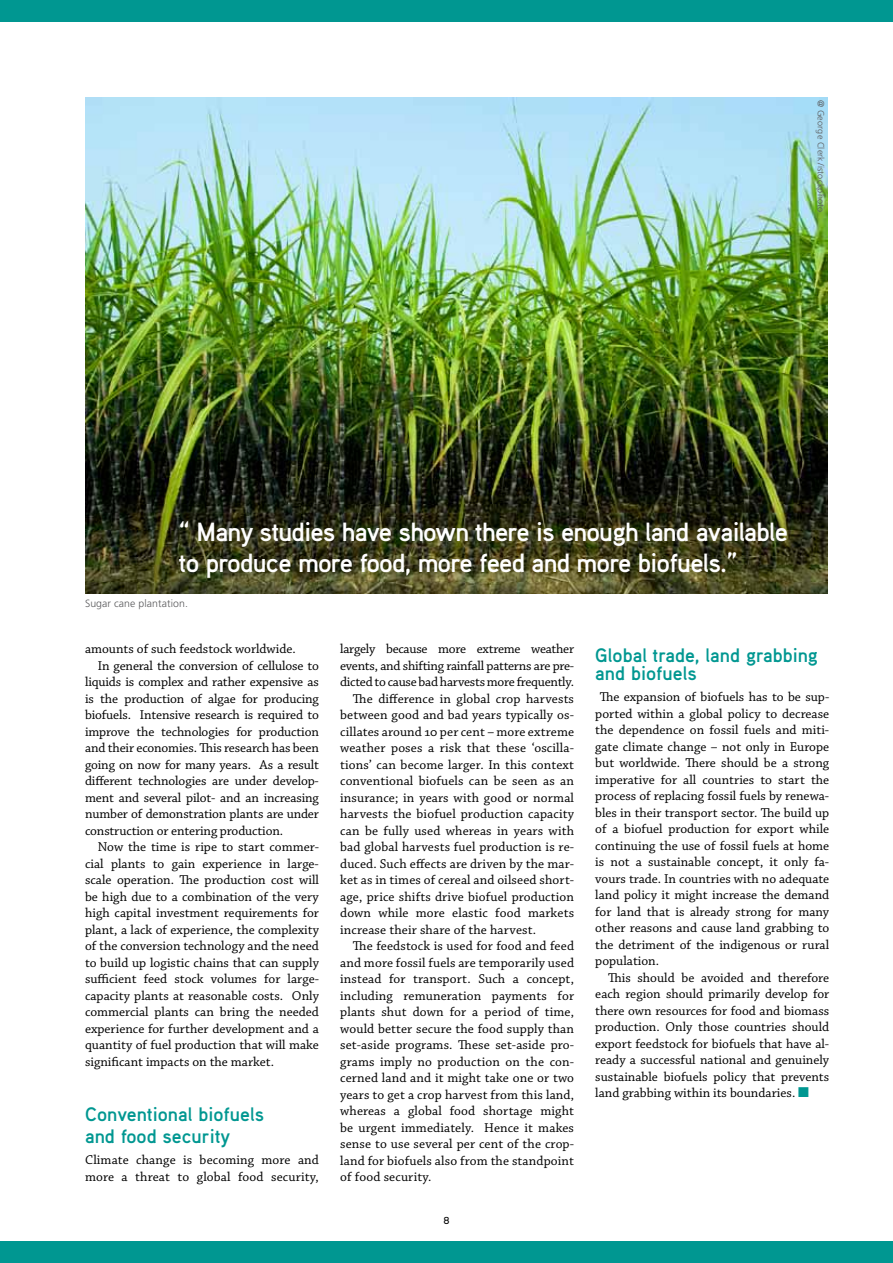
<style>
.page{position:relative;width:893px;height:1263px;background:#fff}
.page>*{position:absolute;margin:0;border:0;box-sizing:border-box;transform-origin:0 0}
.t1{font:700 26.25px/31.2px "Aaux Pro";letter-spacing:-.03em;color:#fff}
.t2{font:700 19.5px/22.2px "Aaux Pro";color:#009791}
.t3{font:13.5px/16.5px "Chaparral Pro";color:#000;text-align:justify}
.t4{font:13.5px "Chaparral Pro";letter-spacing:-.02em;color:#000}
.t5{font:300 10.5px "Frutiger LT Std";letter-spacing:.01em;color:#58585a}
.t6{font:10.5px "Akzidenz Grotesk Std";color:#000}
.t7{font:300 9px "Frutiger LT Std";letter-spacing:.02em;color:#58585a}
.s1{color:#009791}
</style>
<div class="page">
<img style="left:85px;top:98px;width:743px;height:496px">
<div style="left:0;top:1242px;width:893px;height:21px;background:#009791"></div>
<div style="left:0;top:0;width:893px;height:21px;background:#009791"></div>
<p class="t7" style="left:826px;top:100px;width:114px;rotate:90deg">@ George Clerk/istockphoto</p>
<h1 class="t1" style="left:179px;top:515px;width:611px">“ Many studies have shown there is enough land available to produce more food, more feed and more biofuels.”</h1>
<p class="t5" style="left:85px;top:597px;width:104px">Sugar cane plantation.</p>
<p class="t3" style="left:85px;top:641px;width:212px">amounts of such feedstock worldwide.</p>
<p class="t3" style="left:98px;top:658px;width:223px">In general the conversion of cellulose to</p>
<p class="t3" style="left:85px;top:674px;width:235px">liquids is complex and rather expensive as</p>
<p class="t3" style="left:85px;top:691px;width:235px">is the production of algae for producing</p>
<p class="t3" style="left:85px;top:707px;width:235px">biofuels. Intensive research is required to</p>
<p class="t3" style="left:85px;top:724px;width:235px">improve the technologies for production</p>
<p class="t3" style="left:85px;top:740px;width:235px">and their economies. This research has been</p>
<p class="t3" style="left:85px;top:757px;width:235px">going on now for many years. As a result</p>
<p class="t3" style="left:85px;top:773px;width:235px">different technologies are under develop-</p>
<p class="t3" style="left:85px;top:790px;width:235px">ment and several pilot- and an increasing</p>
<p class="t3" style="left:85px;top:806px;width:235px">number of demonstration plants are under</p>
<p class="t3" style="left:85px;top:823px;width:200px">construction or entering production.</p>
<p class="t3" style="left:98px;top:839px;width:223px">Now the time is ripe to start commer-</p>
<p class="t3" style="left:85px;top:856px;width:235px">cial plants to gain experience in large-</p>
<p class="t3" style="left:85px;top:872px;width:235px">scale operation. The production cost will</p>
<p class="t3" style="left:85px;top:889px;width:235px">be high due to a combination of the very</p>
<p class="t3" style="left:85px;top:905px;width:235px">high capital investment requirements for</p>
<p class="t3" style="left:85px;top:922px;width:235px">plant, a lack of experience, the complexity</p>
<p class="t3" style="left:85px;top:938px;width:235px">of the conversion technology and the need</p>
<p class="t3" style="left:85px;top:955px;width:235px">to build up logistic chains that can supply</p>
<p class="t3" style="left:85px;top:971px;width:235px">sufficient feed stock volumes for large-</p>
<p class="t3" style="left:85px;top:988px;width:235px">capacity plants at reasonable costs. Only</p>
<p class="t3" style="left:85px;top:1004px;width:235px">commercial plants can bring the needed</p>
<p class="t3" style="left:85px;top:1021px;width:235px">experience for further development and a</p>
<p class="t3" style="left:85px;top:1037px;width:235px">quantity of fuel production that will make</p>
<p class="t3" style="left:85px;top:1054px;width:191px">significant impacts on the market.</p>
<h2 class="t2" style="left:85px;top:1102px;width:180px">Conventional biofuels and food security</h2>
<p class="t3" style="left:85px;top:1152px;width:235px">Climate change is becoming more and more a threat to global food security,</p>
<p class="t4" style="left:340px;top:641px;width:235px">largely because more extreme weather</p>
<p class="t4" style="left:340px;top:658px;width:235px">events, and shifting rainfall patterns are pre-</p>
<p class="t4" style="left:340px;top:674px;width:235px">dicted to cause bad harvests more frequently.</p>
<p class="t3" style="left:353px;top:691px;width:223px">The difference in global crop harvests</p>
<p class="t3" style="left:340px;top:707px;width:235px">between good and bad years typically os-</p>
<p class="t3" style="left:340px;top:724px;width:235px">cillates around 10 per cent – more extreme</p>
<p class="t3" style="left:340px;top:740px;width:235px">weather poses a risk that these ‘oscilla-</p>
<p class="t3" style="left:340px;top:757px;width:235px">tions’ can become larger. In this context</p>
<p class="t3" style="left:340px;top:773px;width:235px">conventional biofuels can be seen as an</p>
<p class="t3" style="left:340px;top:790px;width:235px">insurance; in years with good or normal</p>
<p class="t3" style="left:340px;top:806px;width:235px">harvests the biofuel production capacity</p>
<p class="t3" style="left:340px;top:823px;width:235px">can be fully used whereas in years with</p>
<p class="t3" style="left:340px;top:839px;width:235px">bad global harvests fuel production is re-</p>
<p class="t3" style="left:340px;top:856px;width:235px">duced. Such effects are driven by the mar-</p>
<p class="t3" style="left:340px;top:872px;width:235px">ket as in times of cereal and oilseed short-</p>
<p class="t3" style="left:340px;top:889px;width:235px">age, price shifts drive biofuel production</p>
<p class="t3" style="left:340px;top:905px;width:235px">down while more elastic food markets</p>
<p class="t3" style="left:340px;top:922px;width:197px">increase their share of the harvest.</p>
<p class="t3" style="left:353px;top:938px;width:223px">The feedstock is used for food and feed</p>
<p class="t3" style="left:340px;top:955px;width:235px">and more fossil fuels are temporarily used</p>
<p class="t3" style="left:340px;top:971px;width:235px">instead for transport. Such a concept,</p>
<p class="t3" style="left:340px;top:988px;width:235px">including remuneration payments for</p>
<p class="t3" style="left:340px;top:1004px;width:235px">plants shut down for a period of time,</p>
<p class="t3" style="left:340px;top:1021px;width:235px">would better secure the food supply than</p>
<p class="t3" style="left:340px;top:1037px;width:235px">set-aside programs. These set-aside pro-</p>
<p class="t3" style="left:340px;top:1054px;width:235px">grams imply no production on the con-</p>
<p class="t3" style="left:340px;top:1070px;width:235px">cerned land and it might take one or two</p>
<p class="t3" style="left:340px;top:1087px;width:235px">years to get a crop harvest from this land,</p>
<p class="t3" style="left:340px;top:1103px;width:235px">whereas a global food shortage might</p>
<p class="t3" style="left:340px;top:1120px;width:235px">be urgent immediately. Hence it makes</p>
<p class="t3" style="left:340px;top:1136px;width:235px">sense to use several per cent of the crop-</p>
<p class="t3" style="left:340px;top:1153px;width:235px">land for biofuels also from the standpoint</p>
<p class="t3" style="left:340px;top:1169px;width:93px">of food security.</p>
<p class="t6" style="left:443px;top:1214px;width:8px">8</p>
<h2 class="t2" style="left:595px;top:646px;width:224px;line-height:18px">Global trade, land grabbing and biofuels</h2>
<p class="t3" style="left:595px;top:689px;width:235px;text-indent:4px">The expansion of biofuels has to be sup&shy;ported within a global policy to decrease the dependence on fossil fuels and miti&shy;gate climate change – not only in Europe but worldwide. There should be a strong imperative for all countries to start the process of replacing fossil fuels by renewa&shy;bles in their transport sector. The build up of a biofuel production for export while continuing the use of fossil fuels at home is not a sustainable concept, it only fa&shy;vours trade. In countries with no adequate land policy it might increase the demand for land that is already strong for many other reasons and cause land grabbing to the detriment of the indigenous or rural population.</p>
<p class="t3" style="left:595px;top:970px;width:235px;text-indent:13px">This should be avoided and therefore each region should primarily develop for there own resources for food and biomass production. Only those countries should export feedstock for biofuels that have al&shy;ready a successful national and genuinely sustainable biofuels policy that prevents land grabbing within its boundaries. <span class="s1">■</span></p>
</div>
